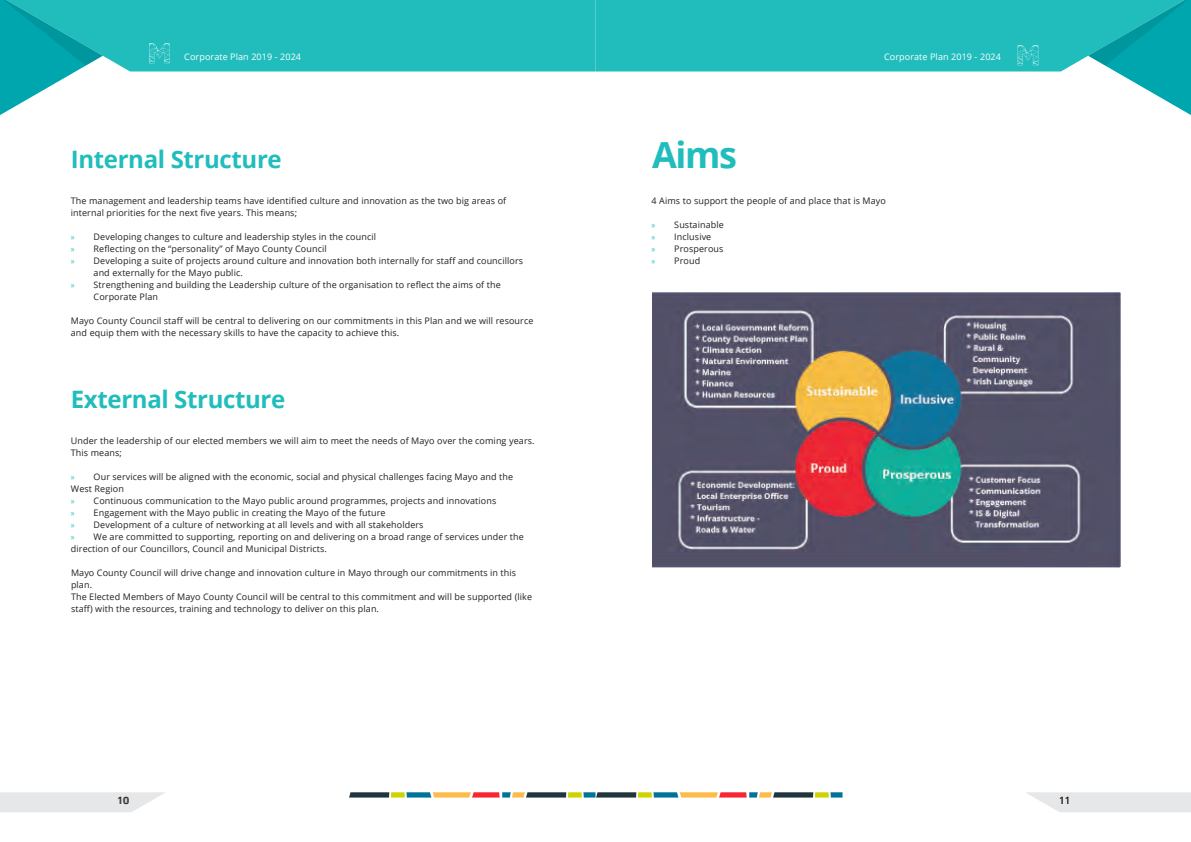
<style>
.page{position:relative;width:1191px;height:842px;background:#fff}
.page>*{position:absolute;margin:0;border:0;box-sizing:border-box;transform-origin:0 0}
.Title_36_pt{font:700 36px "Open Sans";color:#21bdbd}
.Heading_24_pt{font:700 24px "Open Sans";letter-spacing:-.015em;color:#21bdbd}
.t1{font:10px "Open Sans";color:#231f20}
.Body_9_pt{font:9px/12px "Open Sans";letter-spacing:.01em;color:#231f20}
.t2{font:9px "Open Sans";letter-spacing:.01em;color:#fff}
.Title_36_pt-2{font:9px "Open Sans";letter-spacing:.01em;color:#231f20}
.s1{font-family:"Myriad Pro";color:#21bdbd}
.s2{font-style:inherit}
</style>
<div class="page">
<svg style="left:349px;top:792px;width:493px;height:5px;background:#8b8463"></svg>
<svg style="left:0;top:792px;width:165px;height:20px;background:#e8e9eb"></svg>
<div style="left:103px;top:0;width:492px;height:71px;background:#21bdbd"></div>
<div style="left:595px;top:0;width:493px;height:71px;background:#21bdbd"></div>
<svg style="left:0;top:0;width:103px;height:115px"></svg>
<svg style="left:1026px;top:792px;width:165px;height:20px;background:#e8e9eb"></svg>
<svg style="left:1088px;top:0;width:103px;height:115px"></svg>
<svg style="left:149px;top:43px;width:21px;height:20px"></svg>
<svg style="left:1017px;top:45px;width:21px;height:20px"></svg>
<img style="left:652px;top:292px;width:468px;height:275px">
<p class="t2" style="left:184px;top:51px;width:118px">Corporate Plan 2019 - 2024</p>
<p class="t2" style="left:884px;top:51px;width:118px">Corporate Plan 2019 - 2024</p>
<p class="Heading_24_pt" style="left:71px;top:142px;width:212px">Internal Structure</p>
<p class="Body_9_pt" style="left:71px;top:195px;width:437px">The management and leadership teams have identified culture and innovation as the two big areas of internal priorities for the next five years. This means;</p>
<p class="Body_9_pt" style="left:71px;top:231px;width:307px"><span class="s1">»</span> Developing changes to culture and leadership styles in the council</p>
<p class="Body_9_pt" style="left:71px;top:243px;width:257px"><span class="s1">»</span> Reflecting on the “personality” of Mayo County Council</p>
<p class="Body_9_pt" style="left:71px;top:254px;width:454px"><span class="s1">»</span> Developing a suite of projects around culture and innovation both internally for staff and councillors</p>
<p class="Body_9_pt" style="left:94px;top:266px;width:151px">and external<span class="s2">ly</span> for the Mayo public.</p>
<p class="Body_9_pt" style="left:71px;top:278px;width:431px"><span class="s1">»</span> Strengthening and building the Leadership culture of the organisation to reflect <span class="s2">the</span> aims of the</p>
<p class="Body_9_pt" style="left:94px;top:290px;width:66px">Corporate <span class="s2">P</span>lan</p>
<p class="Body_9_pt" style="left:71px;top:315px;width:464px">Mayo County Council staff will be central to delivering on our commitments in this Plan and we will resource and equip them with the necessary skills to have the capacity to achieve this.</p>
<p class="Heading_24_pt" style="left:71px;top:382px;width:216px">External Structure</p>
<p class="Body_9_pt" style="left:71px;top:435px;width:465px">Under the leadership of our elected members we will aim to meet the needs of Mayo over the coming years.<br>This means;</p>
<p class="Body_9_pt" style="left:71px;top:470px;width:454px"><span class="s1">»</span> Our services will be aligned with the economic, social and physical challenges facing Mayo and the West Region<br><span class="s1">»</span> Continuous communication to the <span class="s2">Mayo public</span> around <span class="s2">p</span>rogrammes, projects and innovations<br><span class="s1">»</span> Engagement with the <span class="s2">Mayo public</span> in creating the Mayo of the future<br><span class="s1">»</span> Development of a culture of networking at all levels and with all stakeholders<br><span class="s1">»</span> We are committed to supporting, reporting on and delivering on a broad range of services under the direction of our Councillors, Council and Municipal Districts.</p>
<p class="Body_9_pt" style="left:71px;top:566px;width:462px">Mayo County Council will drive change and innovation culture in Mayo through our commitments in this plan.<br><span class="s2">The Elected Members of Mayo County Council</span> will be central to this commitment and will be supported (like staff) with the resources, training and technology to deliver on this plan.</p>
<p class="Title_36_pt" style="left:652px;top:130px;width:86px">Aims</p>
<p class="Title_36_pt-2" style="left:651px;top:195px;width:236px">4 Aims to support the <span class="s2">p</span>eople of and <span class="s2">pl</span>ace that is Mayo</p>
<p class="Body_9_pt" style="left:651px;top:219px;width:74px"><span class="s1">»</span> Sustainable</p>
<p class="Body_9_pt" style="left:651px;top:231px;width:61px"><span class="s1">»</span> Inclusive</p>
<p class="Body_9_pt" style="left:651px;top:243px;width:73px"><span class="s1">»</span> Prosperous</p>
<p class="Body_9_pt" style="left:651px;top:255px;width:50px"><span class="s1">»</span> Proud</p>
<p class="t1" style="left:117px;top:794px;width:14px">1010</p>
<p class="t1" style="left:1059px;top:794px;width:13px">11</p>
</div>
